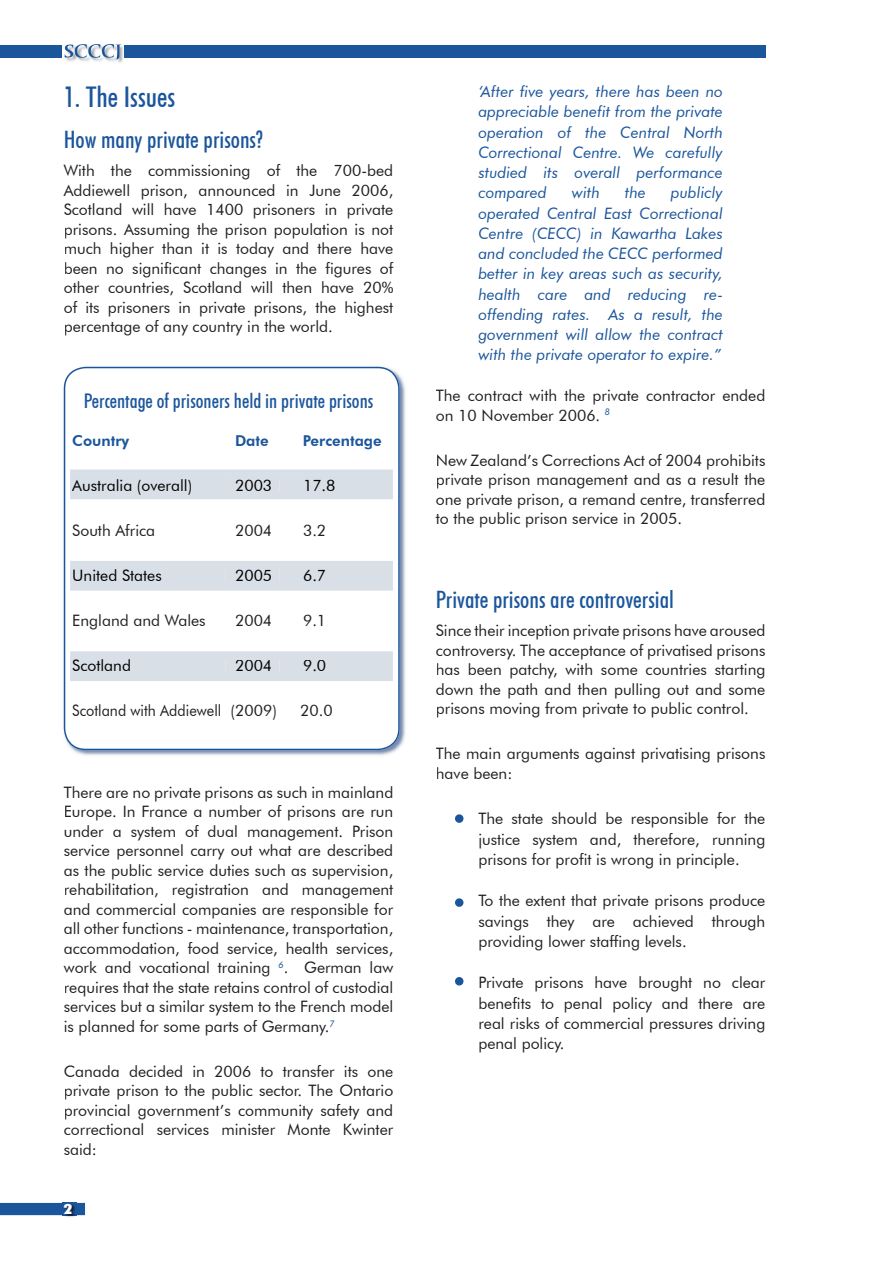
<style>
.page{position:relative;width:893px;height:1263px;background:#fff}
.page>*{position:absolute;margin:0;border:0;box-sizing:border-box;transform-origin:0 0}
.t1{font:500 condensed 28.5px "Futura BT";color:#1b569c}
.t2{font:500 condensed 24px "Futura BT";color:#1b569c}
.t3{font:500 condensed 20.25px "Futura BT";color:#1b569c}
.t4{font:15.75px/19.5px "Futura BT";color:#231f20;text-align:justify}
.t5{font:italic 15.75px/20.2px "Futura BT";color:#1b569c;text-align:justify}
.t6{font:15.75px "Futura BT";color:#000}
.t7{font:15.75px "Futura BT";color:#231f20;scale:.92 1}
.t8{font:800 15px "Futura BT";color:#1b569c}
.t9{font:900 condensed 13.8px "Futura BT";color:#fff;scale:1.25 1}
</style>
<div class="page">
<img style="left:63px;top:1215px;width:13px;height:2px">
<svg style="left:0;top:1203px;width:85px;height:12px"></svg>
<img style="left:67px;top:44px;width:56px;height:19px">
<img style="left:64px;top:44px;width:57px;height:16px">
<div style="left:0;top:45px;width:62px;height:12px;background:#1b569c"></div>
<div style="left:124px;top:45px;width:641px;height:12px;background:#1b569c"></div>
<img style="left:63px;top:366px;width:343px;height:390px">
<svg style="left:64px;top:367px;width:336px;height:383px"></svg>
<div style="left:455px;top:814px;width:8px;height:9px;background:#1b569c;border-radius:50%"></div>
<div style="left:455px;top:898px;width:8px;height:9px;background:#1b569c;border-radius:50%"></div>
<div style="left:455px;top:977px;width:8px;height:8px;background:#1b569c;border-radius:50%"></div>
<div style="left:70px;top:469px;width:323px;height:30px;background:#d9dfe7"></div>
<div style="left:70px;top:561px;width:323px;height:30px;background:#d9dfe7"></div>
<div style="left:70px;top:651px;width:323px;height:30px;background:#d9dfe7"></div>
<div style="left:72px;top:479px;width:119px;height:16px;background:#d9dfe7"></div>
<div style="left:226px;top:480px;width:45px;height:12px;background:#d9dfe7"></div>
<div style="left:280px;top:480px;width:55px;height:12px;background:#d9dfe7"></div>
<div style="left:73px;top:524px;width:81px;height:13px;background:#fff"></div>
<div style="left:226px;top:525px;width:45px;height:12px;background:#fff"></div>
<div style="left:280px;top:525px;width:45px;height:12px;background:#fff"></div>
<div style="left:74px;top:569px;width:87px;height:13px;background:#d9dfe7"></div>
<div style="left:226px;top:570px;width:45px;height:12px;background:#d9dfe7"></div>
<div style="left:280px;top:570px;width:45px;height:12px;background:#d9dfe7"></div>
<div style="left:74px;top:614px;width:131px;height:16px;background:#fff"></div>
<div style="left:226px;top:615px;width:45px;height:12px;background:#fff"></div>
<div style="left:280px;top:615px;width:43px;height:12px;background:#fff"></div>
<div style="left:73px;top:659px;width:57px;height:13px;background:#d9dfe7"></div>
<div style="left:226px;top:660px;width:45px;height:12px;background:#d9dfe7"></div>
<div style="left:280px;top:660px;width:45px;height:12px;background:#d9dfe7"></div>
<div style="left:73px;top:704px;width:147px;height:13px;background:#fff"></div>
<div style="left:221px;top:705px;width:111px;height:15px;background:#fff"></div>
<h1 class="t1" style="left:64px;top:79px;width:113px">1. The Issues</h1>
<h2 class="t2" style="left:64px;top:125px;width:200px">How many private prisons?</h2>
<p class="t4" style="left:64px;top:161px;width:331px">With the commissioning of the 700-bed Addiewell prison, announced in June 2006, Scotland will have 1400 prisoners in private prisons. Assuming the prison population is not much higher than it is today and there have been no significant changes in the figures of other countries, Scotland will then have 20% of its prisoners in private prisons, the highest percentage of any country in the world.</p>
<p class="t3" style="left:84px;top:388px;width:291px">Percentage of prisoners held in private prisons</p>
<p class="t8" style="left:72px;top:432px;width:58px">Country</p>
<p class="t8" style="left:235px;top:432px;width:35px">Date</p>
<p class="t8" style="left:303px;top:432px;width:80px">Percentage</p>
<p class="t6" style="left:72px;top:476px;width:121px">Australia (overall)</p>
<p class="t6" style="left:235px;top:476px;width:39px">2003</p>
<p class="t6" style="left:303px;top:476px;width:34px">17.8</p>
<p class="t4" style="left:72px;top:521px;width:84px">South Africa</p>
<p class="t4" style="left:235px;top:521px;width:39px">2004</p>
<p class="t4" style="left:303px;top:521px;width:25px">3.2</p>
<p class="t6" style="left:72px;top:566px;width:91px">United States</p>
<p class="t6" style="left:235px;top:566px;width:39px">2005</p>
<p class="t6" style="left:303px;top:566px;width:25px">6.7</p>
<p class="t4" style="left:72px;top:611px;width:135px">England and Wales</p>
<p class="t4" style="left:235px;top:611px;width:39px">2004</p>
<p class="t4" style="left:303px;top:611px;width:25px">9.1</p>
<p class="t6" style="left:72px;top:656px;width:60px">Scotland</p>
<p class="t6" style="left:235px;top:656px;width:39px">2004</p>
<p class="t6" style="left:303px;top:656px;width:25px">9.0</p>
<p class="t7" style="left:72px;top:701px;width:224px">Scotland with Addiewell (2009)</p>
<p class="t4" style="left:300px;top:701px;width:34px">20.0</p>
<p class="t4" style="left:64px;top:782px;width:331px">There are no private prisons as such in mainland Europe. In France a number of prisons are run under a system of dual management. Prison service personnel carry out what are described as the public service duties such as supervision, rehabilitation, registration and management and commercial companies are responsible for all other functions - maintenance, transportation, accommodation, food service, health services, work and vocational training <sup>6</sup>. German law requires that the state retains control of custodial services but a similar system to the French model is planned for some parts of Germany.<sup>7</sup></p>
<p class="t4" style="left:64px;top:1061px;width:331px">Canada decided in 2006 to transfer its one private prison to the public sector. The Ontario provincial government’s community safety and correctional services minister Monte Kwinter said:</p>
<p class="t9" style="left:64px;top:1201px;width:8px">2</p>
<p class="t5" style="left:478px;top:81px;width:246px">‘After five years, there has been no appreciable benefit from the private operation of the Central North Correctional Centre. We carefully studied its overall performance compared</p>
<p class="t5" style="left:478px;top:182px;width:246px;text-indent:193px">publicly operated Central East Correctional Centre (CECC) in Kawartha Lakes and concluded the CECC performed better in key areas such as security, health care and reducing re&shy;offending rates. As a result, the government will allow the contract with the private operator to expire.”</p>
<p class="t4" style="left:436px;top:386px;width:331px">The contract with the private contractor ended on 10 November 2006. <sup>8</sup></p>
<p class="t4" style="left:436px;top:450px;width:331px">New Zealand’s Corrections Act of 2004 prohibits private prison management and as a result the one private prison, a remand centre, transferred to the public prison service in 2005.</p>
<p class="t5" style="left:572px;top:182px;width:30px">with</p>
<p class="t5" style="left:625px;top:182px;width:23px">the</p>
<h2 class="t2" style="left:436px;top:585px;width:240px">Private prisons are controversial</h2>
<p class="t4" style="left:436px;top:621px;width:331px">Since their inception private prisons have aroused controversy. The acceptance of privatised prisons has been patchy, with some countries starting down the path and then pulling out and some prisons moving from private to public control.</p>
<p class="t4" style="left:436px;top:744px;width:331px">The main arguments against privatising prisons have been:</p>
<p class="t4" style="left:478px;top:808px;width:288px;line-height:20.2px">The state should be responsible for the justice system and, therefore, running prisons for profit is wrong in principle.</p>
<p class="t4" style="left:478px;top:890px;width:289px;line-height:20.2px">To the extent that private prisons produce savings they are achieved through providing lower staffing levels.</p>
<p class="t4" style="left:478px;top:973px;width:289px;line-height:20.2px">Private prisons have brought no clear benefits to penal policy and there are real risks of commercial pressures driving penal policy.</p>
</div>
